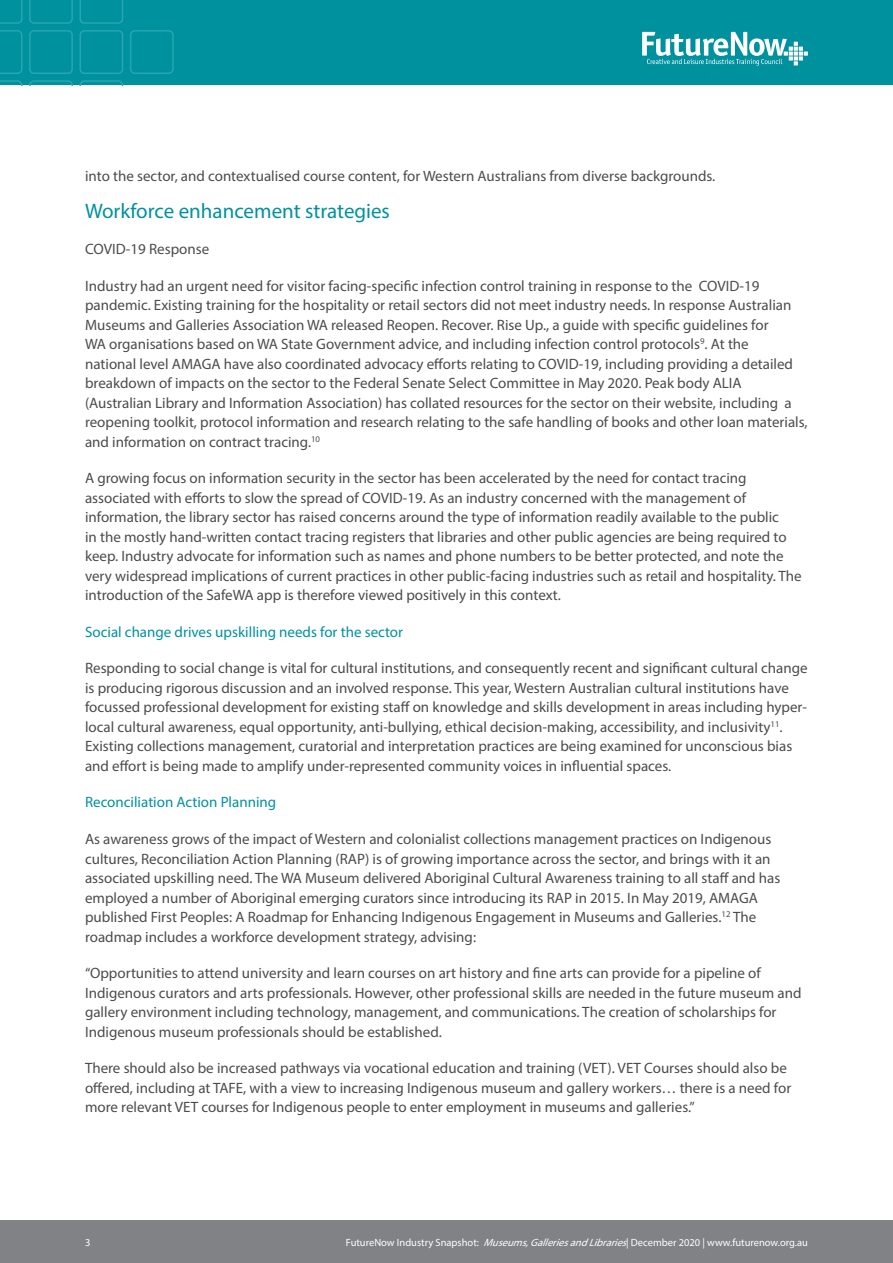
<style>
.page{position:relative;width:893px;height:1263px;background:#fff}
.page>*{position:absolute;margin:0;border:0;box-sizing:border-box;transform-origin:0 0}
.Subhead{font:21px "Myriad Pro";color:#00919f}
.Subhead-2{font:15px/19.5px "Myriad Pro";color:#4b4c4d}
.Subhead-3{font:15px "Myriad Pro";color:#00919f}
.t1{font:10.5px "Myriad Pro";color:#fff}
.s1{font-style:italic}
</style>
<div class="page">
<div style="left:0;top:0;width:893px;height:85px;background:#00919f"></div>
<svg style="left:79px;top:0;width:44px;height:24px"></svg>
<svg style="left:29px;top:0;width:44px;height:24px"></svg>
<svg style="left:0;top:0;width:23px;height:24px"></svg>
<div style="left:130px;top:30px;width:44px;height:44px;border:2px solid #27a6b1;border-radius:4px"></div>
<div style="left:79px;top:30px;width:44px;height:44px;border:2px solid #27a6b1;border-radius:4px"></div>
<div style="left:29px;top:30px;width:44px;height:44px;border:2px solid #27a6b1;border-radius:4px"></div>
<svg style="left:0;top:30px;width:23px;height:44px"></svg>
<svg style="left:79px;top:80px;width:44px;height:5px"></svg>
<svg style="left:29px;top:80px;width:44px;height:5px"></svg>
<svg style="left:0;top:80px;width:23px;height:5px"></svg>
<svg style="left:642px;top:32px;width:166px;height:34px"></svg>
<div style="left:0;top:1220px;width:893px;height:43px;background:#808285"></div>
<p class="Subhead-2" style="left:85px;top:166px;width:632px">into the sector, and contextualised course content, for Western Australians from diverse backgrounds.</p>
<p class="Subhead" style="left:85px;top:198px;width:306px">Workforce enhancement strategies</p>
<p class="Subhead-2" style="left:85px;top:239px;width:126px">COVID-19 Response</p>
<p class="Subhead-2" style="left:85px;top:276px;width:724px">Industry had an urgent need for visitor facing-specific infection control training in response to the COVID-19 pandemic. Existing training for the hospitality or retail sectors did not meet industry needs. In response Australian Museums and Galleries Association WA released Reopen. Recover. Rise Up., a guide with specific guidelines for<br>WA organisations based on WA State Government advice, and including infection control protocols<sup>9</sup>. At the<br>national level AMAGA have also coordinated advocacy efforts relating to COVID-19, including providing a detailed breakdown of impacts on the sector to the Federal Senate Select Committee in May 2020. Peak body ALIA (Australian Library and Information Association) has collated resources for the sector on their website, including a reopening toolkit, protocol information and research relating to the safe handling of books and other loan materials, and information on contract tracing.<sup>10</sup></p>
<p class="Subhead-2" style="left:85px;top:468px;width:718px">A growing focus on information security in the sector has been accelerated by the need for contact tracing associated with efforts to slow the spread of COVID-19. As an industry concerned with the management of information, the library sector has raised concerns around the type of information readily available to the public<br>in the mostly hand-written contact tracing registers that libraries and other public agencies are being required to keep. Industry advocate for information such as names and phone numbers to be better protected, and note the very widespread implications of current practices in other public-facing industries such as retail and hospitality. The introduction of the SafeWA app is therefore viewed positively in this context.</p>
<p class="Subhead-3" style="left:85px;top:623px;width:320px">Social change drives upskilling needs for the sector</p>
<p class="Subhead-2" style="left:85px;top:658px;width:724px">Responding to social change is vital for cultural institutions, and consequently recent and significant cultural change is producing rigorous discussion and an involved response. This year, Western Australian cultural institutions have focussed professional development for existing staff on knowledge and skills development in areas including hyper&shy;local cultural awareness, equal opportunity, anti-bullying, ethical decision-making, accessibility, and inclusivity<sup>11</sup>.<br>Existing collections management, curatorial and interpretation practices are being examined for unconscious bias and effort is being made to amplify under-represented community voices in influential spaces.</p>
<p class="Subhead-3" style="left:85px;top:793px;width:193px">Reconciliation Action Planning</p>
<p class="Subhead-2" style="left:85px;top:829px;width:697px">As awareness grows of the impact of Western and colonialist collections management practices on Indigenous cultures, Reconciliation Action Planning (RAP) is of growing importance across the sector, and brings with it an associated upskilling need. The WA Museum delivered Aboriginal Cultural Awareness training to all staff and has employed a number of Aboriginal emerging curators since introducing its RAP in 2015. In May 2019, AMAGA published First Peoples: A Roadmap for Enhancing Indigenous Engagement in Museums and Galleries.<sup>12</sup> The roadmap includes a workforce development strategy, advising:</p>
<p class="Subhead-2" style="left:85px;top:963px;width:718px">“Opportunities to attend university and learn courses on art history and fine arts can provide for a pipeline of Indigenous curators and arts professionals. However, other professional skills are needed in the future museum and gallery environment including technology, management, and communications. The creation of scholarships for Indigenous museum professionals should be established.</p>
<p class="Subhead-2" style="left:85px;top:1058px;width:708px">There should also be increased pathways via vocational education and training (VET). VET Courses should also be offered, including at TAFE, with a view to increasing Indigenous museum and gallery workers… there is a need for more relevant VET courses for Indigenous people to enter employment in museums and galleries.”</p>
<p class="t1" style="left:85px;top:1236px;width:7px">3</p>
<p class="t1" style="left:346px;top:1236px;width:463px">FutureNow Industry Snapshot: <span class="s1">Museums,GalleriesandLibraries</span>| December 2020 | www.futurenow.org.au</p>
</div>
